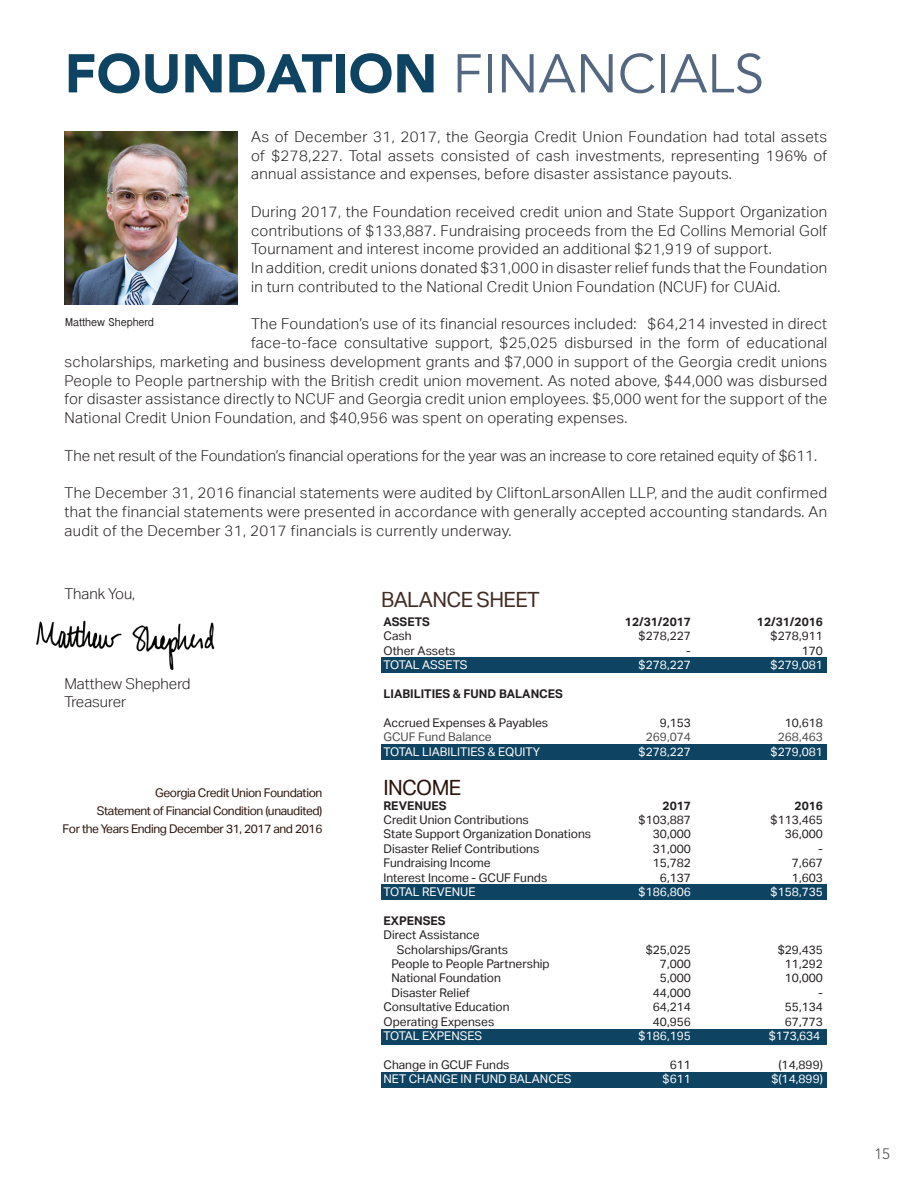
<style>
.page{position:relative;width:918px;height:1188px;background:#fff}
.page>*{position:absolute;margin:0;border:0;box-sizing:border-box;transform-origin:0 0}
.t1{font:900 54px "Avenir";color:#0e4361}
.t2{font:21px "Aktiv Grotesk";letter-spacing:-.03em;color:#422d25}
.t3{font:21px "Aktiv Grotesk";letter-spacing:-.03em;color:#2a130b}
.t4{font:300 15px/18.8px "Aktiv Grotesk";letter-spacing:.02em;color:#231f20;text-align:justify}
.t5{font:300 15px/18px "Aktiv Grotesk";color:#231f20}
.t6{font:300 15px "Avenir LT Std";color:#4b4c4d}
.t7{font:12px/14.4px "Aktiv Grotesk";color:#231f20}
.t8{font:12px "Aktiv Grotesk";color:#fff}
.t9{font:12px/18px "Aktiv Grotesk";letter-spacing:-.03em;color:#2a130b;text-align:right}
.t10{font:700 12px "Aktiv Grotesk";color:#231f20}
.t11{font:12px "Aktiv Grotesk";color:#4b4c4d}
.t12{font:12px "Inai Mathi";color:#231f20}
.s1{font-weight:400;color:#546781}
</style>
<div class="page">
<img style="left:36px;top:620px;width:179px;height:51px">
<div style="left:381px;top:657px;width:446px;height:16px;background:#0e4361"></div>
<div style="left:381px;top:744px;width:446px;height:16px;background:#0e4361"></div>
<div style="left:381px;top:884px;width:446px;height:16px;background:#0e4361"></div>
<div style="left:381px;top:1029px;width:446px;height:16px;background:#0e4361"></div>
<div style="left:381px;top:1072px;width:446px;height:16px;background:#0e4361"></div>
<img style="left:65px;top:132px;width:173px;height:173px">
<h1 class="t1" style="left:65px;top:27px;width:701px">FOUNDATION <span class="s1">FINANCIALS</span></h1>
<p class="t4" style="left:251px;top:127px;width:578px">As of December 31, 2017, the Georgia Credit Union Foundation had total assets of $278,227. Total assets consisted of cash investments, representing 196% of annual assistance and expenses, before disaster assistance payouts.</p>
<p class="t4" style="left:251px;top:202px;width:578px;text-align:left">During 2017, the Foundation received credit union and State Support Organization contributions of $133,887. Fundraising proceeds from the Ed Collins Memorial Golf Tournament and interest income provided an additional $21,919 of support.<br>In addition, credit unions donated $31,000 in disaster relief funds that the Foundation in turn contributed to the National Credit Union Foundation (NCUF) for CUAid.</p>
<p class="t4" style="left:251px;top:315px;width:578px">The Foundation’s use of its financial resources included: $64,214 invested in direct</p>
<p class="t4" style="left:251px;top:333px;width:578px">face-to-face consultative support, $25,025 disbursed in the form of educational</p>
<p class="t4" style="left:65px;top:352px;width:764px">scholarships, marketing and business development grants and $7,000 in support of the Georgia credit unions</p>
<p class="t4" style="left:65px;top:371px;width:764px">People to People partnership with the British credit union movement. As noted above, $44,000 was disbursed</p>
<p class="t4" style="left:65px;top:390px;width:764px">for disaster assistance directly to NCUF and Georgia credit union employees. $5,000 went for the support of the</p>
<p class="t4" style="left:65px;top:408px;width:564px">National Credit Union Foundation, and $40,956 was spent on operating expenses.</p>
<p class="t5" style="left:65px;top:446px;width:754px">The net result of the Foundation’s financial operations for the year was an increase to core retained equity of $611.</p>
<p class="t4" style="left:65px;top:483px;width:764px">The December 31, 2016 financial statements were audited by CliftonLarsonAllen LLP, and the audit confirmed that the financial statements were presented in accordance with generally accepted accounting standards. An audit of the December 31, 2017 financials is currently underway.</p>
<p class="t12" style="left:65px;top:316px;width:90px">Matthew Shepherd</p>
<p class="t5" style="left:64px;top:585px;width:72px">Thank You,</p>
<p class="t5" style="left:64px;top:675px;width:128px">Matthew Shepherd<br>Treasurer</p>
<p class="t9" style="left:63px;top:784px;width:261px">Georgia Credit Union Foundation<br>Statement of Financial Condition (unaudited)<br>For the Years Ending December 31, 2017 and 2016</p>
<h2 class="t2" style="left:381px;top:587px;width:160px">BALANCE SHEET</h2>
<p class="t10" style="left:383px;top:614px;width:48px">ASSETS</p>
<p class="t10" style="left:625px;top:614px;width:68px">12/31/2017</p>
<p class="t10" style="left:757px;top:614px;width:68px">12/31/2016</p>
<p class="t7" style="left:383px;top:629px;width:30px">Cash</p>
<p class="t7" style="left:639px;top:629px;width:54px">$278,227</p>
<p class="t7" style="left:771px;top:629px;width:54px">$278,911</p>
<p class="t7" style="left:383px;top:643px;width:73px">Other Assets</p>
<p class="t7" style="left:686px;top:643px;width:6px">-</p>
<p class="t7" style="left:802px;top:643px;width:23px">170</p>
<p class="t8" style="left:383px;top:658px;width:86px">TOTAL ASSETS</p>
<p class="t8" style="left:639px;top:658px;width:54px">$278,227</p>
<p class="t8" style="left:771px;top:658px;width:54px">$279,081</p>
<p class="t10" style="left:383px;top:686px;width:181px">LIABILITIES &amp; FUND BALANCES</p>
<p class="t7" style="left:383px;top:715px;width:166px">Accrued Expenses &amp; Payables</p>
<p class="t7" style="left:660px;top:715px;width:33px">9,153</p>
<p class="t7" style="left:785px;top:715px;width:40px">10,618</p>
<p class="t11" style="left:383px;top:730px;width:110px">GCUF Fund Balance</p>
<p class="t11" style="left:646px;top:730px;width:47px">269,074</p>
<p class="t11" style="left:778px;top:730px;width:47px">268,463</p>
<p class="t8" style="left:383px;top:744px;width:158px">TOTAL LIABILITIES &amp; EQUITY</p>
<p class="t8" style="left:639px;top:744px;width:54px">$278,227</p>
<p class="t8" style="left:771px;top:744px;width:54px">$279,081</p>
<h2 class="t3" style="left:383px;top:775px;width:79px">INCOME</h2>
<p class="t10" style="left:383px;top:798px;width:64px">REVENUES</p>
<p class="t10" style="left:663px;top:798px;width:30px">2017</p>
<p class="t10" style="left:795px;top:798px;width:30px">2016</p>
<p class="t7" style="left:383px;top:813px;width:147px">Credit Union Contributions</p>
<p class="t7" style="left:639px;top:813px;width:54px">$103,887</p>
<p class="t7" style="left:771px;top:813px;width:54px">$113,465</p>
<p class="t7" style="left:383px;top:827px;width:209px">State Support Organization Donations</p>
<p class="t7" style="left:653px;top:827px;width:40px">30,000</p>
<p class="t7" style="left:785px;top:827px;width:40px">36,000</p>
<p class="t7" style="left:383px;top:841px;width:157px">Disaster Relief Contributions</p>
<p class="t7" style="left:653px;top:841px;width:40px">31,000</p>
<p class="t7" style="left:818px;top:841px;width:6px">-</p>
<p class="t7" style="left:383px;top:856px;width:109px">Fundraising Income</p>
<p class="t7" style="left:653px;top:856px;width:40px">15,782</p>
<p class="t7" style="left:792px;top:856px;width:33px">7,667</p>
<p class="t7" style="left:383px;top:870px;width:165px">Interest Income - GCUF Funds</p>
<p class="t7" style="left:660px;top:870px;width:33px">6,137</p>
<p class="t7" style="left:792px;top:870px;width:33px">1,603</p>
<p class="t8" style="left:383px;top:885px;width:94px">TOTAL REVENUE</p>
<p class="t8" style="left:639px;top:885px;width:54px">$186,806</p>
<p class="t8" style="left:771px;top:885px;width:54px">$158,735</p>
<p class="t10" style="left:383px;top:913px;width:64px">EXPENSES</p>
<p class="t7" style="left:397px;top:928px;width:113px;text-indent:-13px">Direct Assistance<br>Scholarships/Grants</p>
<p class="t7" style="left:646px;top:942px;width:47px">$25,025</p>
<p class="t7" style="left:778px;top:942px;width:47px">$29,435</p>
<p class="t7" style="left:392px;top:957px;width:160px">People to People Partnership</p>
<p class="t7" style="left:660px;top:957px;width:33px">7,000</p>
<p class="t7" style="left:785px;top:957px;width:40px">11,292</p>
<p class="t7" style="left:392px;top:971px;width:111px">National Foundation</p>
<p class="t7" style="left:660px;top:971px;width:33px">5,000</p>
<p class="t7" style="left:785px;top:971px;width:40px">10,000</p>
<p class="t7" style="left:392px;top:985px;width:80px">Disaster Relief</p>
<p class="t7" style="left:653px;top:985px;width:40px">44,000</p>
<p class="t7" style="left:818px;top:985px;width:6px">-</p>
<p class="t7" style="left:383px;top:1000px;width:128px">Consultative Education</p>
<p class="t7" style="left:653px;top:1000px;width:40px">64,214</p>
<p class="t7" style="left:785px;top:1000px;width:40px">55,134</p>
<p class="t7" style="left:383px;top:1014px;width:112px">Operating Expenses</p>
<p class="t7" style="left:653px;top:1014px;width:40px">40,956</p>
<p class="t7" style="left:785px;top:1014px;width:40px">67,773</p>
<p class="t8" style="left:383px;top:1029px;width:100px">TOTAL EXPENSES</p>
<p class="t8" style="left:639px;top:1029px;width:54px">$186,195</p>
<p class="t8" style="left:769px;top:1029px;width:53px">$173,634</p>
<p class="t7" style="left:383px;top:1057px;width:127px">Change in GCUF Funds</p>
<p class="t7" style="left:670px;top:1057px;width:23px">611</p>
<p class="t7" style="left:778px;top:1057px;width:46px">(14,899)</p>
<p class="t8" style="left:383px;top:1072px;width:190px">NET CHANGE IN FUND BALANCES</p>
<p class="t8" style="left:663px;top:1072px;width:30px">$611</p>
<p class="t8" style="left:771px;top:1072px;width:53px">$(14,899)</p>
<p class="t6" style="left:874px;top:1145px;width:17px">15</p>
</div>
